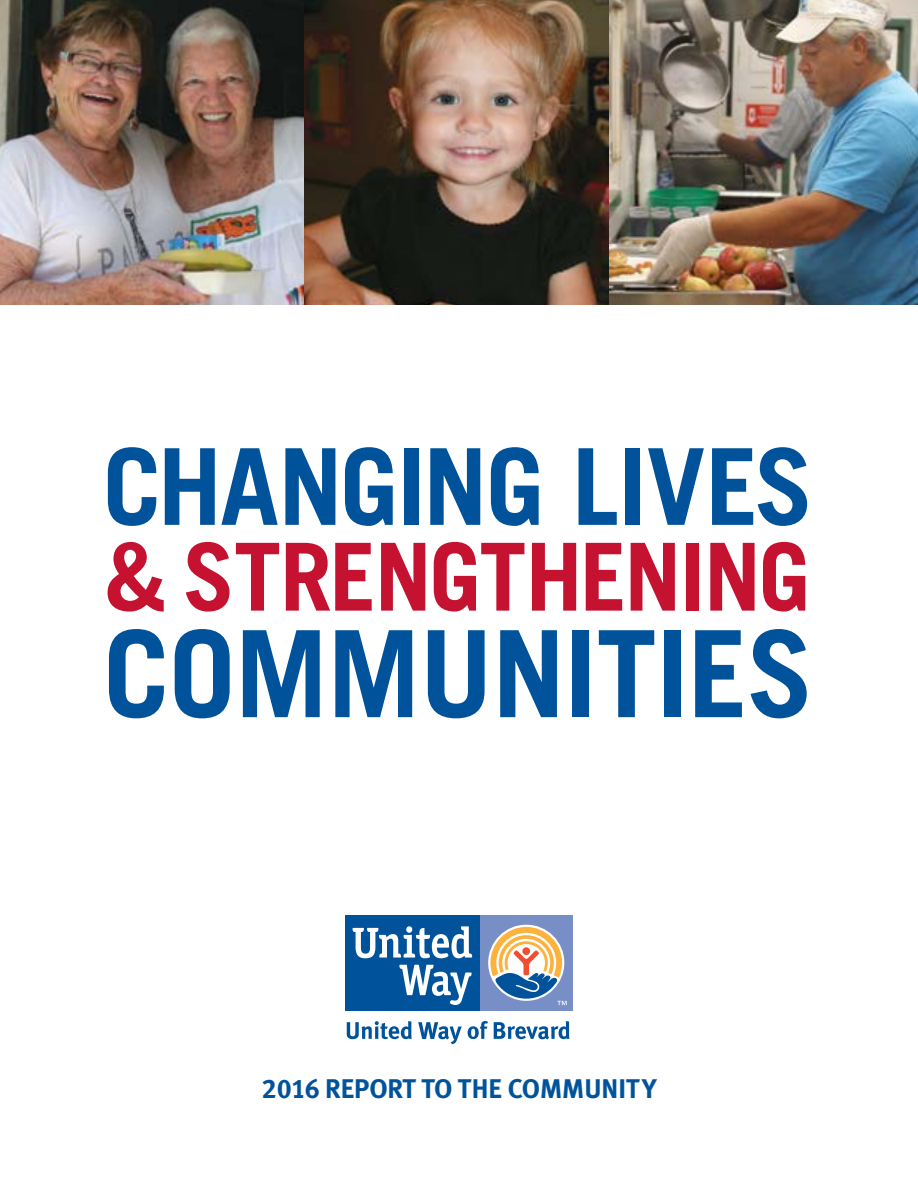
<style>
.page{position:relative;width:918px;height:1188px;background:#fff}
.page>*{position:absolute;margin:0;border:0;box-sizing:border-box;transform-origin:0 0}
.t1{font:700 120.45px "Trade Gothic";letter-spacing:-.01em;color:#00539b}
.t2{font:700 106.2px "Trade Gothic";letter-spacing:-.02em;color:#00539b}
.t3{font:700 93.9px "Trade Gothic";letter-spacing:-.02em;color:#c41230}
.t4{font:27px "Meta Bold LF";color:#00539b}
</style>
<div class="page">
<img style="left:0;top:0;width:918px;height:305px">
<div style="left:344px;top:914px;width:230px;height:99px;background:linear-gradient(to bottom,#788ec7,#788ec7)"></div>
<div style="left:480px;top:916px;width:92px;height:95px;background:#788ec7"></div>
<div style="left:346px;top:916px;width:134px;height:95px;background:#00539b"></div>
<svg style="left:490px;top:927px;width:77px;height:78px"></svg>
<svg style="left:399px;top:965px;width:73px;height:40px"></svg>
<svg style="left:353px;top:926px;width:119px;height:32px"></svg>
<svg style="left:347px;top:1021px;width:65px;height:18px"></svg>
<svg style="left:418px;top:1022px;width:44px;height:22px"></svg>
<svg style="left:468px;top:1021px;width:20px;height:18px"></svg>
<svg style="left:494px;top:1021px;width:76px;height:18px"></svg>
<h2 class="t2" style="left:103px;top:422px;width:712px">CHANGING LIVES</h2>
<h3 class="t3" style="left:104px;top:519px;width:708px">&amp; STRENGTHENING</h3>
<h1 class="t1" style="left:103px;top:600px;width:712px">COMMUNITIES</h1>
<p class="t4" style="left:262px;top:1073px;width:396px">2016 REPORT TO THE COMMUNITY</p>
</div>
